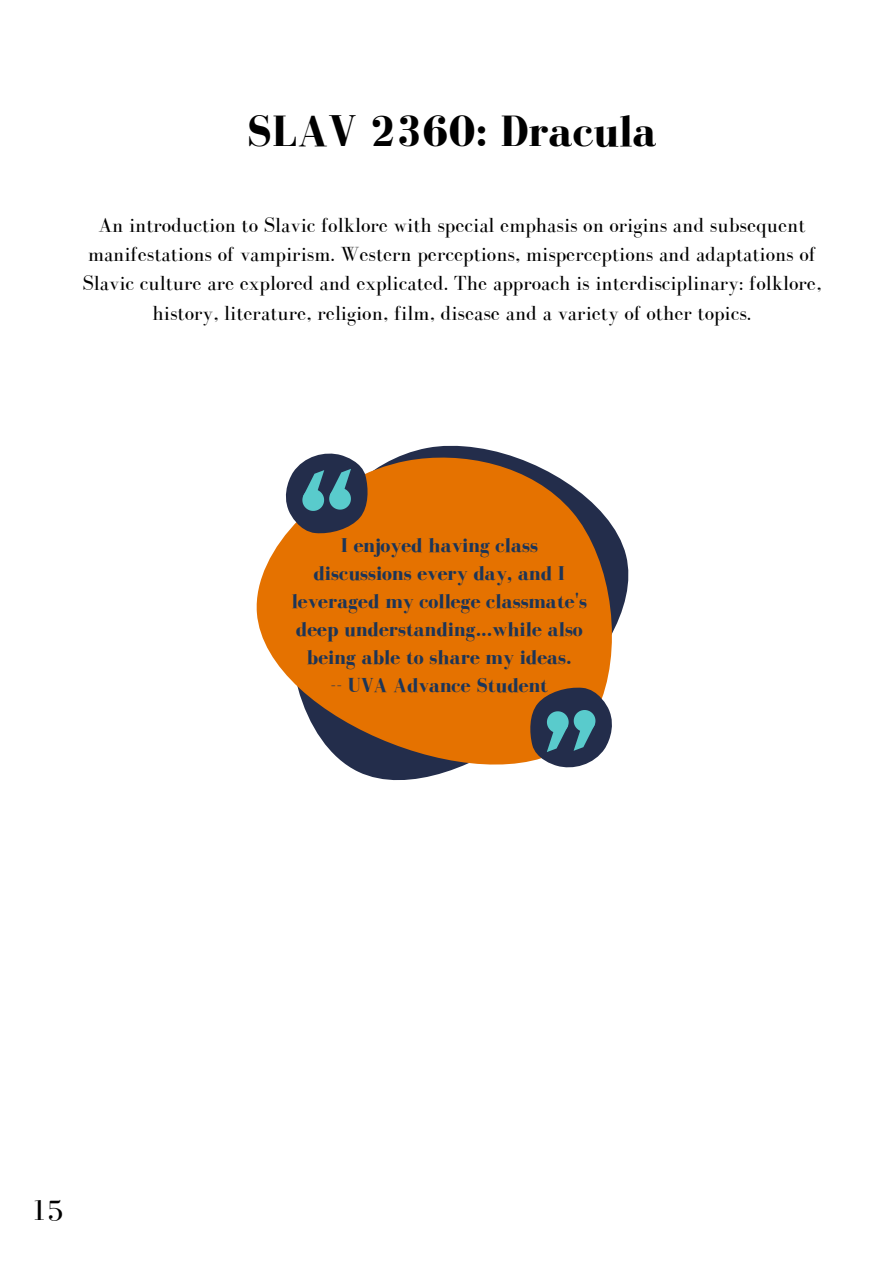
<style>
.page{position:relative;width:894px;height:1264px;background:#fff}
.page>*{position:absolute;margin:0;border:0;box-sizing:border-box;transform-origin:0 0}
.t1{font:700 45px "Bodoni FLF";color:#000}
.t2{font:30px "Bodoni FLF";color:#000}
.t3{font:21px/29.2px "Bodoni FLF";color:#000;text-align:center}
.t4{font:700 20.55px/27.9px "Bodoni FLF";color:#1d3557;text-align:center}
</style>
<div class="page">
<svg style="left:256px;top:450px;width:366px;height:331px;fill:#e57200"></svg>
<svg style="left:280px;top:450px;width:89px;height:84px"></svg>
<svg style="left:528px;top:686px;width:89px;height:84px"></svg>
<h1 class="t1" style="left:247px;top:106px;width:412px">SLAV 2360: Dracula</h1>
<p class="t3" style="left:82px;top:210px;width:740px">An introduction to Slavic folklore with special emphasis on origins and subsequent manifestations of vampirism. Western perceptions, misperceptions and adaptations of Slavic culture are explored and explicated. The approach is interdisciplinary: folklore, history, literature, religion, film, disease and a variety of other topics.</p>
<p class="t4" style="left:291px;top:531px;width:297px">I enjoyed having class discussions every day, and I leveraged my college classmate's deep understanding...while also being able to share my ideas.</p>
<p class="t4" style="left:330px;top:671px;width:219px">-- UVA Advance Student</p>
<h2 class="t2" style="left:31px;top:1193px;width:34px">15</h2>
</div>
